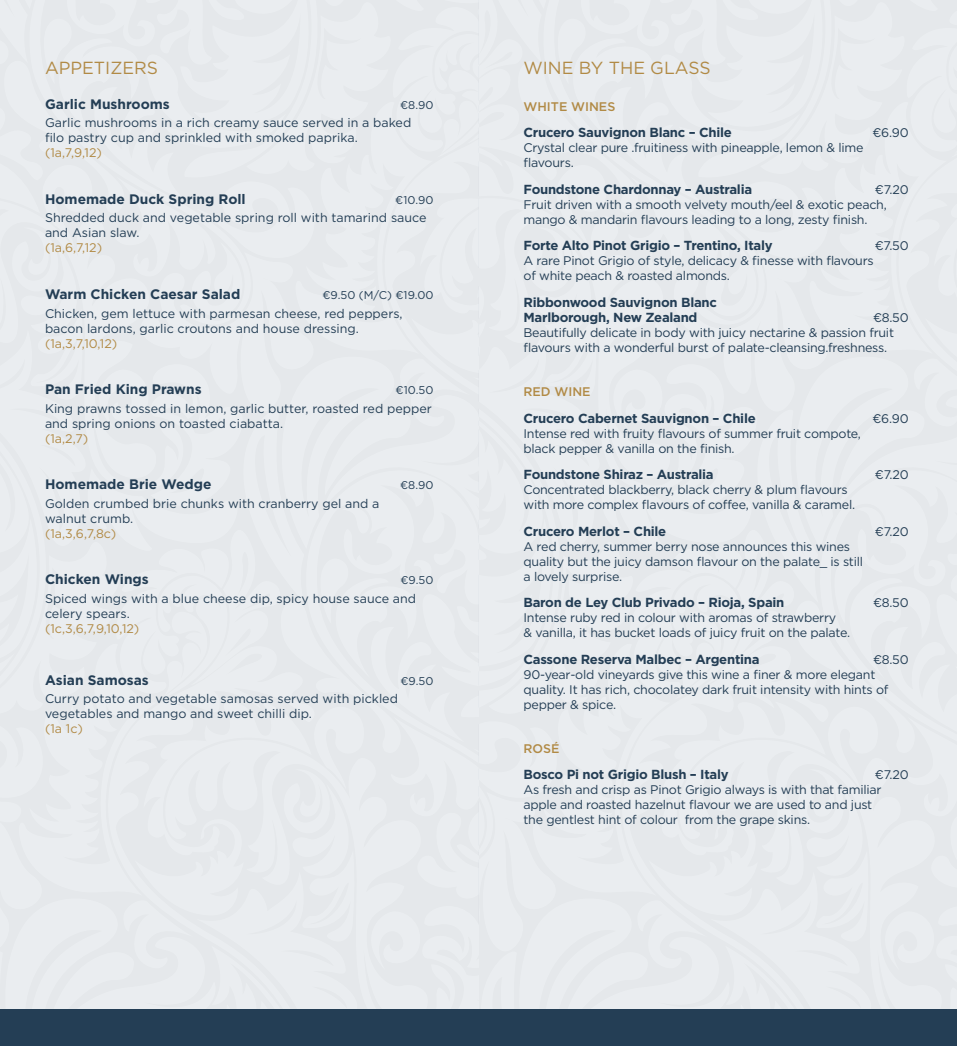
<style>
.page{position:relative;width:957px;height:1046px;background:#fff}
.page>*{position:absolute;margin:0;border:0;box-sizing:border-box;transform-origin:0 0}
.Wine_Type{font:17.5px "Gotham";color:#b18a45}
.t1{font:700 13.75px "Gotham";color:#243e55}
.Wine_List__nested{font:700 13.12px/15.8px "Gotham";letter-spacing:-.02em;color:#243e55}
.Wine_List__nested-2{font:12.5px/15px "Gotham";letter-spacing:-.02em;color:#243e55}
.Wine_List__nested-3{font:12.5px/15px "Gotham";color:#243e55}
.t2{font:12.5px "Gotham";color:#b18a45}
.Wine_Sub_Title{font:500 12.5px "Gotham";color:#b18a45}
.t3{font:11.25px "Gotham";color:#243e55}
.s1{color:#b18a45}
</style>
<div class="page">
<div style="left:0;top:0;width:479px;height:1009px;background:#eaedf0"></div>
<div style="left:479px;top:0;width:478px;height:1009px;background:#eaedf0"></div>
<div style="left:0;top:1009px;width:957px;height:36px;background:#243e55"></div>
<p class="Wine_Type" style="left:45px;top:57px;width:115px">APPETIZERS</p>
<p class="t1" style="left:45px;top:95px;width:126px">Garlic Mushrooms</p>
<p class="t3" style="left:400px;top:98px;width:35px">€8.90</p>
<p class="Wine_List__nested-3" style="left:45px;top:115px;width:368px">Garlic mushrooms in a rich creamy sauce served in a baked filo pastry cup and sprinkled with smoked paprika.</p>
<p class="t2" style="left:45px;top:145px;width:59px">(1a,7,9,12)</p>
<p class="t1" style="left:45px;top:190px;width:202px">Homemade Duck Spring Roll</p>
<p class="t3" style="left:395px;top:193px;width:40px">€10.90</p>
<p class="Wine_List__nested-3" style="left:45px;top:210px;width:383px">Shredded duck and vegetable spring roll with tamarind sauce</p>
<p class="Wine_List__nested-3" style="left:45px;top:225px;width:96px">and Asian slaw.</p>
<p class="t2" style="left:45px;top:240px;width:59px">(1a,6,7,12)</p>
<p class="t1" style="left:45px;top:285px;width:197px">Warm Chicken Caesar Salad</p>
<p class="t3" style="left:322px;top:288px;width:112px">€9.50 (M/C) €19.00</p>
<p class="Wine_List__nested-3" style="left:45px;top:305px;width:359px">Chicken, gem lettuce with parmesan cheese, red peppers, bacon lardons, garlic croutons and house dressing. <span class="s1">(1a,3,7,10,12)</span></p>
<p class="t1" style="left:45px;top:380px;width:158px">Pan Fried King Prawns</p>
<p class="t3" style="left:395px;top:383px;width:39px">€10.50</p>
<p class="Wine_List__nested-3" style="left:45px;top:400px;width:388px">King prawns tossed in lemon, garlic butter, roasted red pepper and spring onions on toasted ciabatta.</p>
<p class="t2" style="left:45px;top:430px;width:45px">(1a,2,7)</p>
<p class="t1" style="left:45px;top:475px;width:168px">Homemade Brie Wedge</p>
<p class="t3" style="left:400px;top:478px;width:35px">€8.90</p>
<p class="Wine_List__nested-3" style="left:45px;top:495px;width:336px">Golden crumbed brie chunks with cranberry gel and a walnut crumb.</p>
<p class="t2" style="left:45px;top:525px;width:73px">(1a,3,6,7,8c)</p>
<p class="t1" style="left:45px;top:570px;width:105px">Chicken Wings</p>
<p class="t3" style="left:400px;top:573px;width:34px">€9.50</p>
<p class="Wine_List__nested-3" style="left:45px;top:590px;width:372px">Spiced wings with a blue cheese dip, spicy house sauce and celery spears.</p>
<p class="t2" style="left:45px;top:620px;width:96px">(1c,3,6,7,9,10,12)</p>
<p class="t1" style="left:45px;top:670px;width:105px">Asian Samosas</p>
<p class="t3" style="left:400px;top:673px;width:34px">€9.50</p>
<p class="Wine_List__nested-3" style="left:45px;top:690px;width:354px">Curry potato and vegetable samosas served with pickled vegetables and mango and sweet chilli dip.</p>
<p class="t2" style="left:45px;top:720px;width:39px">(1a 1c)</p>
<p class="Wine_Type" style="left:523px;top:57px;width:189px">WINE BY THE GLASS</p>
<p class="Wine_Sub_Title" style="left:523px;top:98px;width:93px">WHITE WINES</p>
<p class="Wine_List__nested" style="left:523px;top:125px;width:210px">Crucero Sauvignon Blanc – Chile</p>
<p class="Wine_List__nested-2" style="left:872px;top:125px;width:38px">€6.90</p>
<p class="Wine_List__nested-2" style="left:523px;top:140px;width:342px">Crystal clear pure .fruitiness with pineapple, lemon &amp; lime flavours.</p>
<p class="Wine_List__nested" style="left:523px;top:181px;width:230px">Foundstone Chardonnay – Australia</p>
<p class="Wine_List__nested-2" style="left:523px;top:181px;width:387px;text-indent:351px">€7.20<br>Fruit driven with a smooth velvety mouth/eel &amp; exotic peach, mango &amp; mandarin flavours leading to a long, zesty finish.</p>
<p class="Wine_List__nested" style="left:523px;top:237px;width:251px">Forte Alto Pinot Grigio – Trentino, Italy</p>
<p class="Wine_List__nested-2" style="left:874px;top:238px;width:35px">€7.50</p>
<p class="Wine_List__nested-2" style="left:523px;top:253px;width:352px">A rare Pinot Grigio of style, delicacy &amp; finesse with flavours of white peach &amp; roasted almonds.</p>
<p class="Wine_List__nested" style="left:523px;top:294px;width:195px">Ribbonwood Sauvignon Blanc<br>Marlborough, New Zealand</p>
<p class="Wine_List__nested-2" style="left:523px;top:310px;width:387px;text-indent:349px">€8.50<br>Beautifully delicate in body with juicy nectarine &amp; passion fruit flavours with a wonderful burst of palate-cleansing.freshness.</p>
<p class="Wine_Sub_Title" style="left:523px;top:384px;width:69px">RED WINE</p>
<p class="Wine_List__nested" style="left:523px;top:410px;width:234px">Crucero Cabernet Sauvignon – Chile</p>
<p class="Wine_List__nested-2" style="left:872px;top:410px;width:38px">€6.90</p>
<p class="Wine_List__nested-2" style="left:523px;top:425px;width:339px">Intense red with fruity flavours of summer fruit compote, black pepper &amp; vanilla on the finish.</p>
<p class="Wine_List__nested" style="left:523px;top:466px;width:192px">Foundstone Shiraz – Australia</p>
<p class="Wine_List__nested-2" style="left:875px;top:467px;width:35px">€7.20</p>
<p class="Wine_List__nested-2" style="left:523px;top:482px;width:333px">Concentrated blackberry, black cherry &amp; plum flavours with more complex flavours of coffee, vanilla &amp; caramel.</p>
<p class="Wine_List__nested" style="left:523px;top:523px;width:144px">Crucero Merlot – Chile</p>
<p class="Wine_List__nested-2" style="left:875px;top:523px;width:35px">€7.20</p>
<p class="Wine_List__nested-2" style="left:523px;top:538px;width:341px">A red cherry, summer berry nose announces this wines quality but the juicy damson flavour on the palate_ is still a lovely surprise.</p>
<p class="Wine_List__nested" style="left:523px;top:594px;width:262px">Baron de Ley Club Privado – Rioja, Spain</p>
<p class="Wine_List__nested-2" style="left:873px;top:595px;width:37px">€8.50</p>
<p class="Wine_List__nested-2" style="left:523px;top:610px;width:328px">Intense ruby red in colour with aromas of strawberry<br>&amp; vanilla, it has bucket loads of juicy fruit on the palate.</p>
<p class="Wine_List__nested" style="left:523px;top:651px;width:237px">Cassone Reserva Malbec – Argentina</p>
<p class="Wine_List__nested-2" style="left:523px;top:651px;width:387px;text-indent:349px">€8.50<br>90-year-old vineyards give this wine a finer &amp; more elegant quality. It has rich, chocolatey dark fruit intensity with hints of pepper &amp; spice.</p>
<p class="Wine_Sub_Title" style="left:523px;top:740px;width:37px">ROSÉ</p>
<p class="Wine_List__nested" style="left:523px;top:766px;width:207px">Bosco Pi not Grigio Blush – Italy</p>
<p class="Wine_List__nested-2" style="left:523px;top:766px;width:387px;text-indent:351px">€7.20<br>As fresh and crisp as Pinot Grigio always is with that familiar apple and roasted hazelnut flavour we are used to and just<br>the gentlest hint of colour from the grape skins.</p>
</div>
